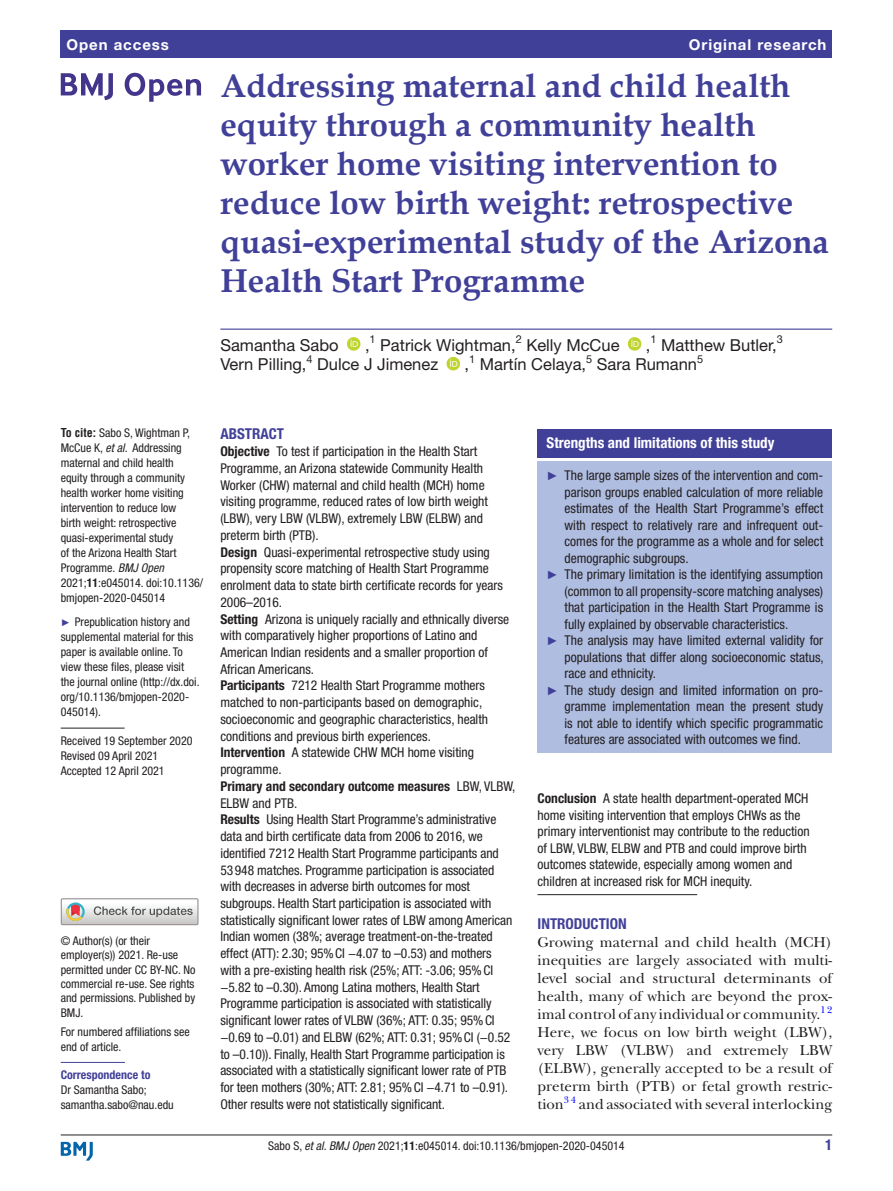
<style>
.page{position:relative;width:893px;height:1191px;background:#fff}
.page>*{position:absolute;margin:0;border:0;box-sizing:border-box;transform-origin:0 0}
.t1{font:700 33px/39px "Book Antiqua";color:#414099}
.t2{font:16.5px "Helvetica Neue LT Std";color:#231f20}
.t3{font:15px/18px "New Baskerville";color:#231f20;text-align:justify}
.t4{font:700 condensed 15px "Helvetica Neue LT Std";color:#fff}
.t5{font:700 15px "Helvetica Neue LT Std";letter-spacing:.065em;color:#fff}
.t6{font:700 condensed 15px "Helvetica Neue LT Std";color:#414099}
.t7{font:condensed 13.5px/16.8px "Helvetica Neue LT Std";color:#231f20}
.t8{font:condensed 12px/15px "Helvetica Neue LT Std";color:#231f20}
.t9{font:700 condensed 12px "Helvetica Neue LT Std";color:#414099}
.t10{font:10.95px "Helvetica Neue LT Std";color:#231f20}
.t11{font:9.9px "New Baskerville";color:#00f}
.s1{font-family:"Helvetica LT Std";font-weight:700}
.s2{font-style:italic}
.s3{font-weight:700}
.s4{font-family:"Arial";font-stretch:normal;font-size:9.75px;color:#414099}
.s5{font-family:"Arial";font-stretch:normal;font-size:12px;color:#414099}
</style>
<div class="page">
<hr style="left:61px;top:1134px;width:771px;height:1px;background:#231f20">
<svg style="left:61px;top:1141px;width:32px;height:19px"></svg>
<div style="left:61px;top:31px;width:771px;height:27px;background:#414099"></div>
<hr style="left:220px;top:328px;width:612px;height:2px;background:#414099">
<svg style="left:347px;top:337px;width:13px;height:14px"></svg>
<svg style="left:628px;top:337px;width:13px;height:14px"></svg>
<svg style="left:446px;top:357px;width:14px;height:13px"></svg>
<hr style="left:61px;top:727px;width:64px;height:1px;background:#231f20">
<hr style="left:61px;top:1062px;width:64px;height:1px;background:#414099">
<svg style="left:61px;top:73px;width:52px;height:27px"></svg>
<svg style="left:125px;top:73px;width:76px;height:29px"></svg>
<div style="left:61px;top:898px;width:138px;height:27px;border:1px solid #969090"></div>
<svg style="left:61px;top:898px;width:137px;height:26px"></svg>
<hr style="left:538px;top:894px;width:159px;height:1px;background:#231f20">
<div style="left:538px;top:429px;width:294px;height:28px;background:#414099"></div>
<div style="left:538px;top:461px;width:294px;height:292px;background:#afbde1"></div>
<p class="t5" style="left:66px;top:35px;width:104px">Open access</p>
<p class="t5" style="left:689px;top:35px;width:139px">Original research</p>
<h1 class="t1" style="left:220px;top:66px;width:610px">Addressing maternal and child health equity through a community health worker home visiting intervention to reduce low birth weight: retrospective quasi-experimental study of the Arizona Health Start Programme</h1>
<p class="t2" style="left:220px;top:335px;width:120px">Samantha Sabo</p>
<p class="t2" style="left:365px;top:335px;width:6px">,</p>
<p class="t10" style="left:370px;top:333px;width:8px">1</p>
<p class="t2" style="left:380px;top:335px;width:137px">Patrick Wightman,</p>
<p class="t10" style="left:516px;top:333px;width:8px">2</p>
<p class="t2" style="left:526px;top:335px;width:95px">Kelly McCue</p>
<p class="t2" style="left:646px;top:335px;width:6px">,</p>
<p class="t10" style="left:650px;top:333px;width:8px">1</p>
<p class="t2" style="left:661px;top:335px;width:117px">Matthew Butler,</p>
<p class="t10" style="left:777px;top:333px;width:8px">3</p>
<p class="t2" style="left:220px;top:355px;width:88px">Vern Pilling,</p>
<p class="t10" style="left:307px;top:352px;width:8px">4</p>
<p class="t2" style="left:317px;top:355px;width:123px">Dulce J Jimenez</p>
<p class="t10" style="left:469px;top:352px;width:8px">1</p>
<p class="t2" style="left:480px;top:355px;width:108px">Martín Celaya,</p>
<p class="t10" style="left:586px;top:352px;width:8px">5</p>
<p class="t2" style="left:597px;top:355px;width:102px">Sara Rumann</p>
<p class="t10" style="left:697px;top:352px;width:8px">5</p>
<p class="t2" style="left:465px;top:355px;width:6px">,</p>
<p class="t8" style="left:61px;top:425px;width:144px"><span class="s1">To cite:</span> Sabo S, Wightman P,<br>McCue K, <span class="s2">et al</span>. Addressing maternal and child health equity through a community health worker home visiting intervention to reduce low<br>birth weight: retrospective quasi-experimental study<br>of the Arizona Health Start<br>Programme. <span class="s2">BMJ Open<br></span>2021;<span class="s3">11</span>:e045014. doi:10.1136/ bmjopen-2020-045014</p>
<p class="t8" style="left:61px;top:614px;width:140px"><span class="s4">►</span> Prepublication history and supplemental material for this paper is available online. To view these files, please visit the journal online (http://dx.doi. org/10.1136/bmjopen-2020-<br>045014).</p>
<p class="t8" style="left:61px;top:733px;width:133px">Received 19 September 2020<br>Revised 09 April 2021<br>Accepted 12 April 2021</p>
<p class="t8" style="left:61px;top:933px;width:136px;line-height:14.4px">© Author(s) (or their employer(s)) 2021. Re-use permitted under CC BY-NC. No commercial re-use. See rights and permissions. Published by<br>BMJ.</p>
<p class="t8" style="left:61px;top:1024px;width:130px">For numbered affiliations see end of article.</p>
<p class="t9" style="left:61px;top:1067px;width:91px">Correspondence to</p>
<p class="t8" style="left:61px;top:1082px;width:115px">Dr Samantha Sabo; samantha.sabo@nau.edu</p>
<p class="t6" style="left:220px;top:425px;width:65px">ABSTRACT</p>
<p class="t7" style="left:220px;top:443px;width:296px"><span class="s3">Objective</span> To test if participation in the Health Start Programme, an Arizona statewide Community Health Worker (CHW) maternal and child health (MCH) home visiting programme, reduced rates of low birth weight (LBW), very LBW (VLBW), extremely LBW (ELBW) and preterm birth (PTB).<br><span class="s3">Design</span> Quasi-experimental retrospective study using propensity score matching of Health Start Programme enrolment data to state birth certificate records for years 2006–2016.<br><span class="s3">Setting</span> Arizona is uniquely racially and ethnically diverse with comparatively higher proportions of Latino and American Indian residents and a smaller proportion of African Americans.<br><span class="s3">Participants</span> 7212 Health Start Programme mothers matched to non-participants based on demographic, socioeconomic and geographic characteristics, health conditions and previous birth experiences.<br><span class="s3">Intervention</span> A statewide CHW MCH home visiting programme.<br><span class="s3">Primary and secondary outcome measures</span> LBW, VLBW, ELBW and PTB.<br><span class="s3">Results</span> Using Health Start Programme’s administrative data and birth certificate data from 2006 to 2016, we identified 7212 Health Start Programme participants and 53948 matches. Programme participation is associated with decreases in adverse birth outcomes for most subgroups. Health Start participation is associated with statistically significant lower rates of LBW among American Indian women (38%; average treatment-on-the-treated effect (ATT): 2.30; 95%CI −4.07 to –0.53) and mothers with a pre-existing health risk (25%; ATT: -3.06; 95%CI −5.82 to –0.30). Among Latina mothers, Health Start Programme participation is associated with statistically significant lower rates of VLBW (36%; ATT: 0.35; 95%CI −0.69 to –0.01) and ELBW (62%; ATT: 0.31; 95%CI (−0.52 to –0.10)). Finally, Health Start Programme participation is associated with a statistically significant lower rate of PTB for teen mothers (30%; ATT: 2.81; 95%CI −4.71 to –0.91).<br>Other results were not statistically significant.</p>
<p class="t4" style="left:547px;top:434px;width:229px">Strengths and limitations of this study</p>
<p class="t7" style="left:547px;top:467px;width:278px"><span class="s5">►</span> The large sample sizes of the intervention and com-</p>
<p class="t7" style="left:565px;top:483px;width:260px">parison groups enabled calculation of more reliable</p>
<p class="t7" style="left:565px;top:500px;width:260px">estimates of the Health Start Programme’s effect</p>
<p class="t7" style="left:565px;top:516px;width:260px">with respect to relatively rare and infrequent out-</p>
<p class="t7" style="left:565px;top:533px;width:260px">comes for the programme as a whole and for select</p>
<p class="t7" style="left:565px;top:549px;width:126px">demographic subgroups.</p>
<p class="t7" style="left:547px;top:566px;width:278px"><span class="s5">►</span> The primary limitation is the identifying assumption</p>
<p class="t7" style="left:565px;top:582px;width:260px">(common to all propensity-score matching analyses)</p>
<p class="t7" style="left:565px;top:599px;width:260px">that participation in the Health Start Programme is</p>
<p class="t7" style="left:565px;top:615px;width:225px">fully explained by observable characteristics.</p>
<p class="t7" style="left:547px;top:632px;width:278px"><span class="s5">►</span> The analysis may have limited external validity for</p>
<p class="t7" style="left:565px;top:648px;width:261px">populations that differ along socioeconomic status,</p>
<p class="t7" style="left:565px;top:665px;width:93px">race and ethnicity.</p>
<p class="t7" style="left:547px;top:681px;width:278px"><span class="s5">►</span> The study design and limited information on pro-</p>
<p class="t7" style="left:565px;top:698px;width:260px">gramme implementation mean the present study</p>
<p class="t7" style="left:565px;top:714px;width:260px">is not able to identify which specific programmatic</p>
<p class="t7" style="left:565px;top:731px;width:238px">features are associated with outcomes we find.</p>
<p class="t7" style="left:538px;top:790px;width:274px"><span class="s3">Conclusion</span> A state health department-operated MCH home visiting intervention that employs CHWs as the primary interventionist may contribute to the reduction of LBW, VLBW, ELBW and PTB and could improve birth outcomes statewide, especially among women and children at increased risk for MCH inequity.</p>
<p class="t6" style="left:538px;top:915px;width:91px">INTRODUCTION</p>
<p class="t3" style="left:538px;top:933px;width:296px">Growing maternal and child health (MCH) inequities are largely associated with multi&shy;level social and structural determinants of health, many of which are beyond the prox&shy;imal control of any individual or community.<sup>1</sup> <sup>2<br></sup>Here, we focus on low birth weight (LBW), very LBW (VLBW) and extremely LBW (ELBW), generally accepted to be a result of preterm birth (PTB) or fetal growth restric&shy;tion</p>
<p class="t11" style="left:564px;top:1093px;width:14px">3 4</p>
<p class="t3" style="left:579px;top:1095px;width:255px">and associated with several interlocking</p>
<p class="t8" style="left:268px;top:1137px;width:358px">Sabo S, <span class="s2">et al</span>. <span class="s2">BMJ Open</span> 2021;<span class="s3">11</span>:e045014. doi:10.1136/bmjopen-2020-045014</p>
<p class="t6" style="left:825px;top:1135px;width:9px">1</p>
</div>
